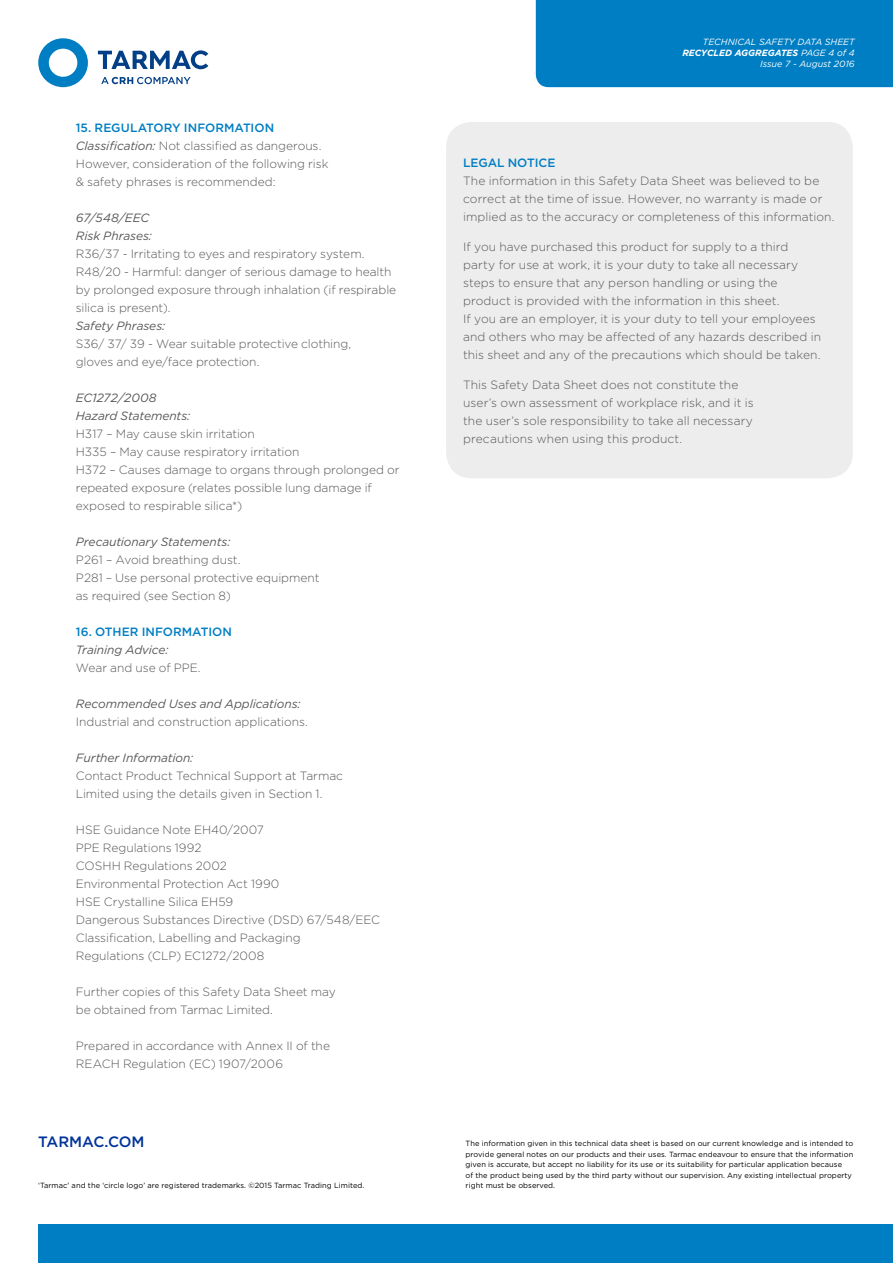
<style>
.page{position:relative;width:893px;height:1263px;background:#fff}
.page>*{position:absolute;margin:0;border:0;box-sizing:border-box;transform-origin:0 0}
.t1{font:500 15px "Gotham";color:#039}
.t2{font:300 12px/18px "Gotham";color:#575756}
.t3{font:italic 12px/18px "Gotham";letter-spacing:-.005em;color:#575756}
.t4{font:500 12px "Gotham";color:#007ec3}
.t5{font:italic 9px/10.8px "Gotham";color:#fff;text-align:right}
.t6{font:7.5px/10.5px "Gotham";letter-spacing:.005em;color:#000}
.s1{font-weight:500;color:#007ec3}
.s2{font-weight:400;font-style:italic}
.s3{font-weight:700}
</style>
<div class="page">
<div style="left:38px;top:1225px;width:855px;height:38px;background:#007ec3"></div>
<svg style="left:101px;top:77px;width:90px;height:7px"></svg>
<svg style="left:98px;top:50px;width:110px;height:19px"></svg>
<svg style="left:38px;top:38px;width:50px;height:49px"></svg>
<div style="left:536px;top:0;width:357px;height:87px;background:#007ec3"></div>
<div style="left:446px;top:122px;width:407px;height:356px;background:#ededed;border-radius:26px"></div>
<p class="t2" style="left:76px;top:118px;width:254px"><span class="s1">15. REGULATORY INFORMATION </span><span class="s2">Classification:</span> Not classified as dangerous.<br>However, consideration of the following risk &amp; safety phrases is recommended:</p>
<p class="t3" style="left:76px;top:208px;width:78px">67/548/EEC<br>Risk Phrases:</p>
<p class="t2" style="left:76px;top:244px;width:322px">R36/37 - Irritating to eyes and respiratory system.<br>R48/20 - Harmful: danger of serious damage to health by prolonged exposure through inhalation (if respirable silica is present).</p>
<p class="t3" style="left:76px;top:316px;width:91px">Safety Phrases:</p>
<p class="t2" style="left:76px;top:334px;width:277px">S36/ 37/ 39 - Wear suitable protective clothing, gloves and eye/face protection.</p>
<p class="t3" style="left:76px;top:388px;width:116px">EC1272/2008<br>Hazard Statements:</p>
<p class="t2" style="left:76px;top:424px;width:325px">H317 – May cause skin irritation<br>H335 – May cause respiratory irritation<br>H372 – Causes damage to organs through prolonged or repeated exposure (relates possible lung damage if exposed to respirable silica*)</p>
<p class="t3" style="left:76px;top:532px;width:156px">Precautionary Statements:</p>
<p class="t2" style="left:76px;top:550px;width:245px">P261 – Avoid breathing dust.<br>P281 – Use personal protective equipment as required (see Section 8)</p>
<p class="t4" style="left:76px;top:623px;width:158px">16. OTHER INFORMATION</p>
<p class="t3" style="left:76px;top:640px;width:94px">Training Advice:</p>
<p class="t2" style="left:76px;top:658px;width:126px">Wear and use of PPE.</p>
<p class="t3" style="left:76px;top:694px;width:226px">Recommended Uses and Applications:</p>
<p class="t2" style="left:76px;top:712px;width:234px">Industrial and construction applications.</p>
<p class="t3" style="left:76px;top:748px;width:119px">Further Information:</p>
<p class="t2" style="left:76px;top:766px;width:269px">Contact Product Technical Support at Tarmac<br>Limited using the details given in Section 1.</p>
<p class="t2" style="left:76px;top:820px;width:306px">HSE Guidance Note EH40/2007<br>PPE Regulations 1992<br>COSHH Regulations 2002<br>Environmental Protection Act 1990<br>HSE Crystalline Silica EH59<br>Dangerous Substances Directive (DSD) 67/548/EEC<br>Classification, Labelling and Packaging<br>Regulations (CLP) EC1272/2008</p>
<p class="t2" style="left:76px;top:982px;width:261px">Further copies of this Safety Data Sheet may be obtained from Tarmac Limited.</p>
<p class="t2" style="left:76px;top:1036px;width:256px">Prepared in accordance with Annex II of the<br>REACH Regulation (EC) 1907/2006</p>
<p class="t1" style="left:38px;top:1132px;width:108px">TARMAC.COM</p>
<p class="t6" style="left:38px;top:1180px;width:328px">‘Tarmac’ and the ‘circle logo’ are registered trademarks. ©2015 Tarmac Trading Limited.</p>
<p class="t5" style="left:682px;top:37px;width:174px">TECHNICAL SAFETY DATA SHEET<br><span class="s3">RECYCLED AGGREGATES</span> PAGE 4 of 4<br>Issue 7 - August 2016</p>
<p class="t4" style="left:463px;top:154px;width:94px">LEGAL NOTICE</p>
<p class="t2" style="left:463px;top:171px;width:373px">The information in this Safety Data Sheet was believed to be correct at the time of issue. However, no warranty is made or implied as to the accuracy or completeness of this information.</p>
<p class="t2" style="left:463px;top:237px;width:359px">If you have purchased this product for supply to a third party for use at work, it is your duty to take all necessary steps to ensure that any person handling or using the product is provided with the information in this sheet.<br>If you are an employer, it is your duty to tell your employees and others who may be affected of any hazards described in this sheet and any of the precautions which should be taken.</p>
<p class="t2" style="left:463px;top:375px;width:292px">This Safety Data Sheet does not constitute the user’s own assessment of workplace risk, and it is the user’s sole responsibility to take all necessary precautions when using this product.</p>
<p class="t6" style="left:466px;top:1138px;width:389px">The information given in this technical data sheet is based on our current knowledge and is intended to provide general notes on our products and their uses. Tarmac endeavour to ensure that the information given is accurate, but accept no liability for its use or its suitability for particular application because<br>of the product being used by the third party without our supervision. Any existing intellectual property right must be observed.</p>
</div>
